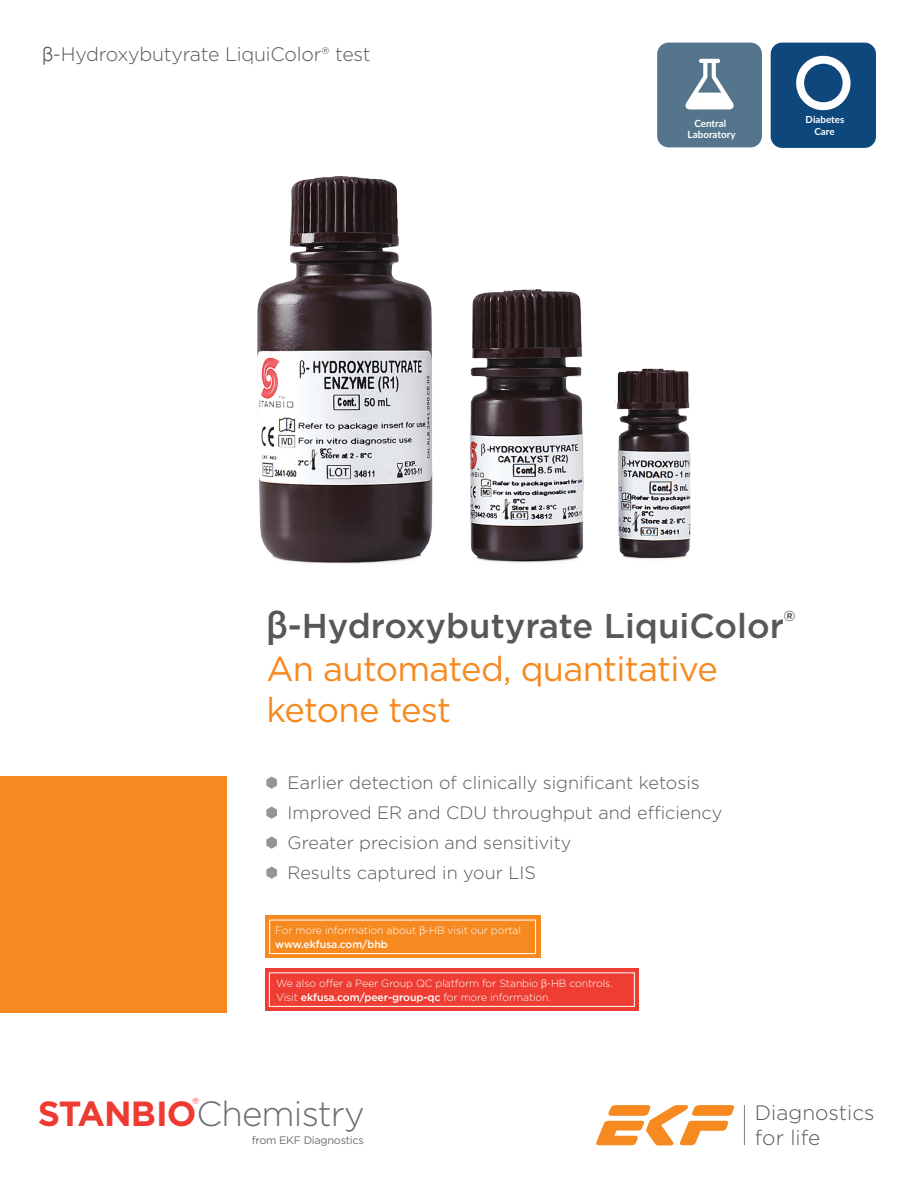
<style>
.page{position:relative;width:918px;height:1188px;background:#fff}
.page>*{position:absolute;margin:0;border:0;box-sizing:border-box;transform-origin:0 0}
.t1{font:300 34.95px "Gotham";letter-spacing:-.025em;color:#6c6d70}
.t2{font:34.5px/42.3px "Gotham";letter-spacing:-.02em;color:#f6891f}
.t3{font:300 20.85px/25px "Gotham";color:#57585a}
.t4{font:300 19.5px "Gotham";letter-spacing:-.01em;color:#57585a}
.t5{font:300 18px/30px "Gotham";color:#57585a}
.t6{font:300 17.4px "Gotham";color:#ee3b32}
.t7{font:10.95px "Gotham";letter-spacing:-.025em;color:#6c6d70}
.t8{font:300 10.5px/13.5px "Gotham";letter-spacing:-.01em;color:#fff}
.t9{font:700 9.9px/11.9px "Lato";color:#fff;text-align:center}
.t10{font:700 9.75px/11.7px "Lato";color:#fff;text-align:center}
.s1{font-family:"Helvetica Neue"}
.s2{font-family:"Helvetica Neue";font-weight:500;font-size:37.5px;color:#57585a}
.s3{font-weight:500;color:#57585a}
.s4{font-family:"Helvetica"}
.s5{font-weight:500}
.s6{font-weight:700;color:#ee3b32}
</style>
<div class="page">
<div style="left:657px;top:43px;width:105px;height:104px;background:#54758b;border-radius:11px"></div>
<svg style="left:685px;top:59px;width:49px;height:50px"></svg>
<div style="left:0;top:776px;width:227px;height:237px;background:#f6891f"></div>
<svg style="left:596px;top:1105px;width:139px;height:40px"></svg>
<hr style="left:744px;top:1105px;width:1px;height:40px;background:#808285">
<svg style="left:266px;top:777px;width:11px;height:12px"></svg>
<svg style="left:266px;top:807px;width:11px;height:12px"></svg>
<svg style="left:266px;top:837px;width:11px;height:12px"></svg>
<svg style="left:266px;top:867px;width:11px;height:12px"></svg>
<img style="left:258px;top:176px;width:432px;height:388px">
<div style="left:771px;top:43px;width:104px;height:104px;background:#0d477c;border-radius:11px"></div>
<svg style="left:796px;top:56px;width:55px;height:54px"></svg>
<svg style="left:265px;top:915px;width:275px;height:43px;background:#f68f2b"></svg>
<div style="left:269px;top:920px;width:267px;height:34px;background:#f6891f;border:1px solid #fff"></div>
<div style="left:265px;top:968px;width:374px;height:43px;background:#ee3e34"></div>
<div style="left:269px;top:972px;width:366px;height:35px;background:#ee3e34;border:1px solid #fff"></div>
<h3 class="t4" style="left:43px;top:42px;width:330px"><span class="s1">β</span>-Hydroxybutyrate LiquiColor® test</h3>
<p class="t9" style="left:688px;top:117px;width:50px">Central<br>Laboratory</p>
<p class="t10" style="left:806px;top:113px;width:40px">Diabetes<br>Care</p>
<h2 class="t2" style="left:266px;top:604px;width:531px"><span class="s2">β</span><span class="s3">-Hydroxybutyrate LiquiColor</span><sup>®<br></sup>An automated, quantitative ketone test</h2>
<h3 class="t5" style="left:288px;top:767px;width:436px">Earlier detection of clinically significant ketosis Improved ER and CDU throughput and efficiency Greater precision and sensitivity<br>Results captured in your LIS</h3>
<p class="t8" style="left:275px;top:924px;width:247px">For more information about <span class="s4">β</span>-HB visit our portal <span class="s5">www.ekfusa.com/bhb</span></p>
<p class="t8" style="left:276px;top:976px;width:338px">We also offer a Peer Group QC platform for Stanbio <span class="s4">β</span>-HB controls.<br>Visit <span class="s5">ekfusa.com/peer-group-qc</span> for more information.</p>
<h3 class="t6" style="left:192px;top:1093px;width:9px">®</h3>
<h1 class="t1" style="left:38px;top:1091px;width:328px"><span class="s6">STANBIO</span>Chemistry</h1>
<p class="t7" style="left:252px;top:1133px;width:113px">from EKF Diagnostics</p>
<h3 class="t3" style="left:755px;top:1099px;width:121px">Diagnostics for life</h3>
</div>
